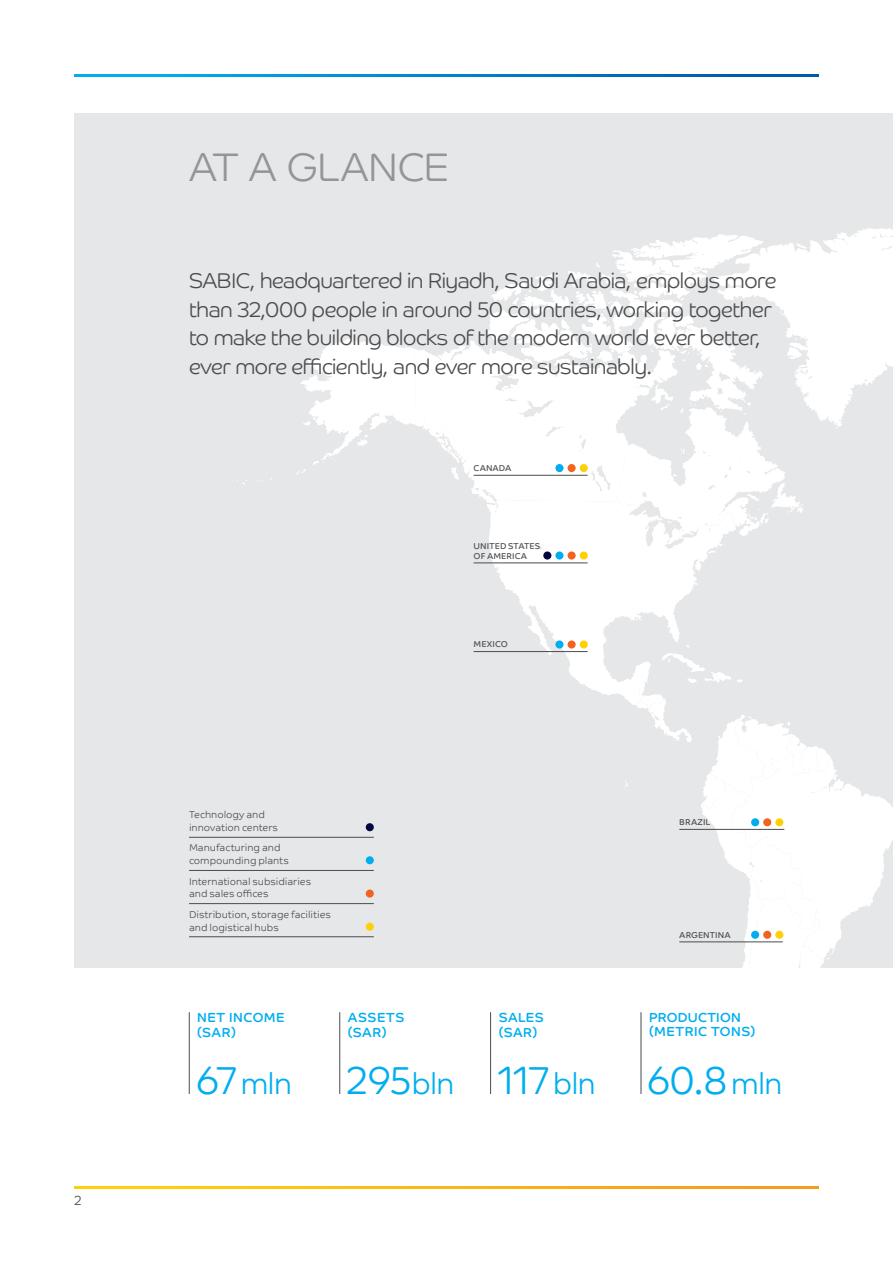
<style>
.page{position:relative;width:893px;height:1263px;background:#fff}
.page>*{position:absolute;margin:0;border:0;box-sizing:border-box;transform-origin:0 0}
.t1{font:300 39.9px "SABIC Typeface Text";letter-spacing:-.035em;color:#00aeef}
.t2{font:300 39.9px "SABIC Typeface Headline";color:#939598}
.t3{font:300 30px "SABIC Typeface Text";color:#00aeef}
.t4{font:300 21.45px/28.5px "SABIC Typeface Headline";letter-spacing:-.02em;color:#4b4c4d}
.t5{font:300 13.5px "SABIC Typeface Text";color:#4b4c4d}
.t6{font:13.2px/15.3px "SABIC Typeface Headline";letter-spacing:.04em;color:#00aeef}
.t7{font:13.2px/13.8px "SABIC Typeface Headline";letter-spacing:.02em;color:#00aeef}
.t8{font:300 10.05px/12.9px "SABIC Typeface Text";letter-spacing:-.005em;color:#4b4c4d}
.t9{font:8.55px/10.1px "SABIC Typeface Text";letter-spacing:.005em;color:#4b4c4d}
.s1{font-size:30px}
.s2{font-size:39.9px}
</style>
<div class="page">
<svg style="left:74px;top:74px;width:745px;height:3px"></svg>
<svg style="left:74px;top:1186px;width:745px;height:2px"></svg>
<hr style="left:490px;top:1012px;width:1px;height:82px;background:#4b4c4d">
<hr style="left:641px;top:1012px;width:1px;height:82px;background:#4b4c4d">
<hr style="left:189px;top:1012px;width:1px;height:82px;background:#4b4c4d">
<hr style="left:339px;top:1012px;width:1px;height:82px;background:#4b4c4d">
<div style="left:74px;top:113px;width:819px;height:855px;background:#e6e7e9"></div>
<svg style="left:487px;top:228px;width:406px;height:740px"></svg>
<svg style="left:237px;top:338px;width:656px;height:146px;fill:#fbfbfc"></svg>
<div style="left:366px;top:823px;width:8px;height:8px;background:#02063d;border-radius:50%"></div>
<div style="left:366px;top:856px;width:8px;height:8px;background:#00aeef;border-radius:50%"></div>
<div style="left:366px;top:889px;width:8px;height:8px;background:#f26221;border-radius:50%"></div>
<div style="left:366px;top:923px;width:8px;height:8px;background:#fed006;border-radius:50%"></div>
<hr style="left:189px;top:837px;width:185px;height:1px;background:#4b4c4d">
<hr style="left:189px;top:870px;width:185px;height:1px;background:#4b4c4d">
<hr style="left:189px;top:903px;width:185px;height:1px;background:#4b4c4d">
<hr style="left:189px;top:936px;width:185px;height:1px;background:#4b4c4d">
<div style="left:555px;top:464px;width:8px;height:8px;background:#00aeef;border-radius:50%"></div>
<div style="left:751px;top:931px;width:8px;height:8px;background:#00aeef;border-radius:50%"></div>
<svg style="left:555px;top:551px;width:8px;height:9px"></svg>
<div style="left:543px;top:551px;width:8px;height:9px;background:#02063d;border-radius:50%"></div>
<div style="left:568px;top:464px;width:8px;height:8px;background:#f26221;border-radius:50%"></div>
<div style="left:763px;top:931px;width:8px;height:8px;background:#f26221;border-radius:50%"></div>
<div style="left:568px;top:551px;width:8px;height:9px;background:#f26221;border-radius:50%"></div>
<div style="left:580px;top:464px;width:8px;height:8px;background:#fed006;border-radius:50%"></div>
<div style="left:751px;top:818px;width:8px;height:8px;background:#00aeef;border-radius:50%"></div>
<div style="left:763px;top:818px;width:8px;height:8px;background:#f26221;border-radius:50%"></div>
<div style="left:775px;top:818px;width:8px;height:8px;background:#fed006;border-radius:50%"></div>
<div style="left:775px;top:931px;width:8px;height:8px;background:#fed006;border-radius:50%"></div>
<div style="left:580px;top:551px;width:8px;height:9px;background:#fed006;border-radius:50%"></div>
<hr style="left:474px;top:475px;width:114px;height:1px;background:#4b4c4d">
<hr style="left:679px;top:829px;width:105px;height:1px;background:#4b4c4d">
<hr style="left:679px;top:942px;width:104px;height:1px;background:#4b4c4d">
<div style="left:555px;top:640px;width:8px;height:8px;background:#00aeef;border-radius:50%"></div>
<div style="left:568px;top:640px;width:8px;height:8px;background:#f26221;border-radius:50%"></div>
<div style="left:580px;top:640px;width:8px;height:8px;background:#fed006;border-radius:50%"></div>
<hr style="left:474px;top:651px;width:114px;height:1px;background:#4b4c4d">
<hr style="left:474px;top:563px;width:114px;height:1px;background:#4b4c4d">
<p class="t5" style="left:74px;top:1188px;width:9px">2</p>
<h1 class="t2" style="left:189px;top:143px;width:261px">AT A GLANCE</h1>
<p class="t4" style="left:189px;top:267px;width:589px">SABIC, headquartered in Riyadh, Saudi Arabia, employs more than 32,000 people in around 50 countries, working together to make the building blocks of the modern world ever better, ever more efficiently, and ever more sustainably.</p>
<p class="t9" style="left:474px;top:463px;width:39px">CANADA</p>
<p class="t9" style="left:474px;top:541px;width:68px">UNITED STATES<br>OF AMERICA</p>
<p class="t8" style="left:189px;top:807px;width:91px">Technology and innovation centers</p>
<p class="t8" style="left:189px;top:841px;width:101px">Manufacturing and compounding plants</p>
<p class="t8" style="left:189px;top:874px;width:124px">International subsidiaries and sales offices</p>
<p class="t8" style="left:189px;top:907px;width:143px">Distribution, storage facilities and logistical hubs</p>
<p class="t9" style="left:474px;top:639px;width:36px">MEXICO</p>
<p class="t9" style="left:679px;top:817px;width:33px">BRAZIL</p>
<p class="t9" style="left:679px;top:930px;width:53px">ARGENTINA</p>
<p class="t6" style="left:197px;top:1008px;width:89px">NET INCOME (SAR)</p>
<p class="t6" style="left:348px;top:1008px;width:58px">ASSETS (SAR)</p>
<p class="t7" style="left:649px;top:1009px;width:108px">PRODUCTION (METRIC TONS)</p>
<p class="t6" style="left:499px;top:1008px;width:47px">SALES (SAR)</p>
<h1 class="t1" style="left:498px;top:1042px;width:100px">117 <span class="s1">bln</span></h1>
<h2 class="t3" style="left:196px;top:1055px;width:98px"><span class="s2">67</span> mln</h2>
<h1 class="t1" style="left:647px;top:1042px;width:137px">60.8 <span class="s1">mln</span></h1>
<h1 class="t1" style="left:347px;top:1042px;width:109px">295<span class="s1">bln</span></h1>
</div>
